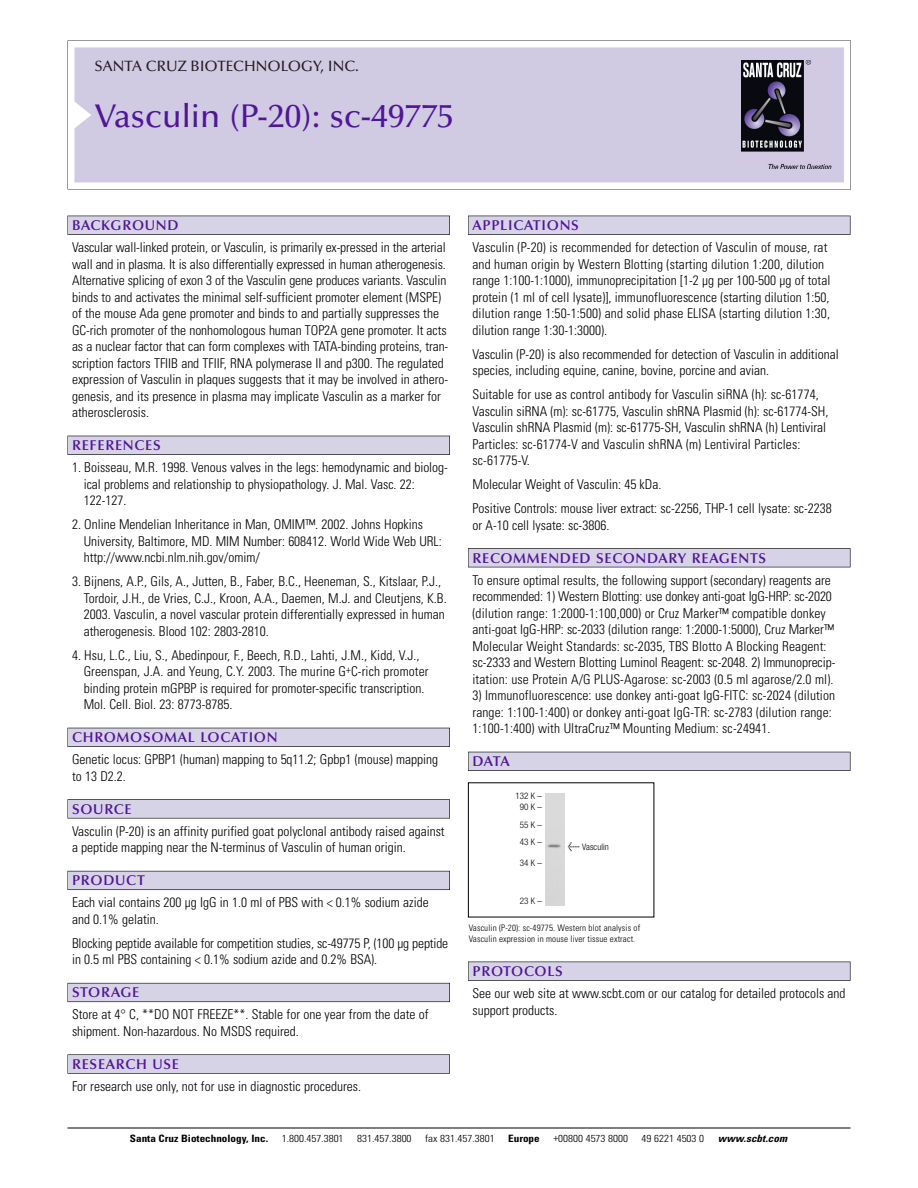
<style>
.page{position:relative;width:918px;height:1188px;background:#fff}
.page>*{position:absolute;margin:0;border:0;box-sizing:border-box;transform-origin:0 0}
.t1{font:500 33px "Optima";color:#511695}
.t2{font:500 15px "Optima";color:#231f20}
.t3{font:600 14.25px "Optima";letter-spacing:.05em;color:#511695}
.t4{font:300 condensed 13.5px/16.5px "Univers";color:#000}
.t5{font:300 condensed 10.2px "Univers";color:#000;scale:1.1 1}
.t6{font:700 condensed 10.2px "Univers";color:#000;scale:1.1 1}
.t7{font:italic 700 condensed 10.2px "Univers";letter-spacing:.005em;color:#000;scale:1.1 1}
.t8{font:300 condensed 9px/10.5px "Univers";letter-spacing:.015em;color:#000}
.t9{font:300 condensed 9px/10.5px "Helvetica Neue";letter-spacing:.005em;color:#000;text-align:center}
.s1{font-family:"Meta Plus";font-weight:400;font-stretch:normal;font-size:10.5px}
</style>
<div class="page">
<svg style="left:68px;top:40px;width:783px;height:149px"></svg>
<div style="left:74px;top:47px;width:770px;height:135px;background:#d1cae3"></div>
<img style="left:741px;top:60px;width:90px;height:108px">
<div style="left:68px;top:216px;width:382px;height:19px;background:#525155"></div>
<div style="left:68px;top:216px;width:381px;height:18px;background:#d7d3e7"></div>
<div style="left:68px;top:436px;width:382px;height:19px;background:#515055"></div>
<div style="left:68px;top:436px;width:381px;height:18px;background:#d7d3e7"></div>
<div style="left:68px;top:728px;width:382px;height:19px;background:#525158"></div>
<div style="left:68px;top:728px;width:381px;height:18px;background:#d7d3e7"></div>
<div style="left:68px;top:799px;width:382px;height:19px;background:#575759"></div>
<div style="left:68px;top:800px;width:381px;height:18px;background:#d7d3e7"></div>
<div style="left:68px;top:871px;width:382px;height:19px;background:#5b5a62"></div>
<div style="left:68px;top:871px;width:381px;height:18px;background:#d7d3e7"></div>
<div style="left:68px;top:983px;width:382px;height:19px;background:#66646e"></div>
<div style="left:68px;top:983px;width:381px;height:18px;background:#d7d3e7"></div>
<div style="left:68px;top:1054px;width:382px;height:20px;background:#616161"></div>
<div style="left:68px;top:1055px;width:381px;height:18px;background:#d7d3e7"></div>
<div style="left:468px;top:216px;width:382px;height:19px;background:#525155"></div>
<div style="left:468px;top:216px;width:382px;height:18px;background:#d7d3e7"></div>
<div style="left:468px;top:548px;width:382px;height:19px;background:#525155"></div>
<div style="left:468px;top:549px;width:382px;height:18px;background:#d7d3e7"></div>
<div style="left:468px;top:752px;width:382px;height:19px;background:#525158"></div>
<div style="left:468px;top:752px;width:382px;height:18px;background:#d7d3e7"></div>
<div style="left:468px;top:962px;width:382px;height:19px;background:#545356"></div>
<div style="left:468px;top:962px;width:382px;height:18px;background:#d7d3e7"></div>
<hr style="left:68px;top:1128px;width:782px;height:1px;background:#000">
<div style="left:545px;top:793px;width:19px;height:113px;background:#d8d8d8"></div>
<p class="t2" style="left:94px;top:61px;width:266px">SANTA CRUZ BIOTECHNOLOGY, INC.</p>
<h1 class="t1" style="left:94px;top:103px;width:361px">Vasculin (P-20): sc-49775</h1>
<p class="t3" style="left:72px;top:219px;width:108px">BACKGROUND</p>
<p class="t4" style="left:72px;top:240px;width:378px">Vascular wall-linked protein, or Vasculin, is primarily ex-pressed in the arterial wall and in plasma. It is also differentially expressed in human atherogenesis.<br>Alternative splicing of exon 3 of the Vasculin gene produces variants. Vasculin binds to and activates the minimal self-sufficient promoter element (MSPE) of the mouse Ada gene promoter and binds to and partially suppresses the GC-rich promoter of the nonhomologous human TOP2A gene promoter. It acts as a nuclear factor that can form complexes with TATA-binding proteins, tran&shy;scription factors TFIIB and TFIIF, RNA polymerase II and p300. The regulated expression of Vasculin in plaques suggests that it may be involved in athero&shy;genesis, and its presence in plasma may implicate Vasculin as a marker for atherosclerosis.</p>
<p class="t3" style="left:72px;top:440px;width:90px">REFERENCES</p>
<p class="t4" style="left:84px;top:460px;width:366px;text-indent:-12px">1. Boisseau, M.R. 1998. Venous valves in the legs: hemodynamic and biolog&shy;ical problems and relationship to physiopathology. J. Mal. Vasc. 22:<br>122-127.</p>
<p class="t4" style="left:84px;top:517px;width:360px;text-indent:-12px">2. Online Mendelian Inheritance in Man, OMIM™. 2002. Johns Hopkins<br>University, Baltimore, MD. MIM Number: 608412. World Wide Web URL: http://www.ncbi.nlm.nih.gov/omim/</p>
<p class="t4" style="left:84px;top:574px;width:365px;text-indent:-12px">3. Bijnens, A.P., Gils, A., Jutten, B., Faber, B.C., Heeneman, S., Kitslaar, P.J., Tordoir, J.H., de Vries, C.J., Kroon, A.A., Daemen, M.J. and Cleutjens, K.B.<br>2003. Vasculin, a novel vascular protein differentially expressed in human atherogenesis. Blood 102: 2803-2810.</p>
<p class="t4" style="left:84px;top:648px;width:346px;text-indent:-12px">4. Hsu, L.C., Liu, S., Abedinpour, F., Beech, R.D., Lahti, J.M., Kidd, V.J., Greenspan, J.A. and Yeung, C.Y. 2003. The murine G<sup>+</sup>C-rich promoter binding protein mGPBP is required for promoter-specific transcription.<br>Mol. Cell. Biol. 23: 8773-8785.</p>
<p class="t3" style="left:72px;top:732px;width:207px">CHROMOSOMAL LOCATION</p>
<p class="t4" style="left:72px;top:752px;width:368px">Genetic locus: GPBP1 (human) mapping to 5q11.2; Gpbp1 (mouse) mapping to 13 D2.2.</p>
<p class="t3" style="left:72px;top:803px;width:61px">SOURCE</p>
<p class="t4" style="left:72px;top:824px;width:374px">Vasculin (P-20) is an affinity purified goat polyclonal antibody raised against a peptide mapping near the N-terminus of Vasculin of human origin.</p>
<p class="t3" style="left:72px;top:875px;width:74px">PRODUCT</p>
<p class="t4" style="left:72px;top:895px;width:358px">Each vial contains 200 µg IgG in 1.0 ml of PBS with &lt; 0.1% sodium azide and 0.1% gelatin.</p>
<p class="t4" style="left:72px;top:936px;width:378px">Blocking peptide available for competition studies, sc-49775 P, (100 µg peptide in 0.5 ml PBS containing &lt; 0.1% sodium azide and 0.2% BSA).</p>
<p class="t3" style="left:72px;top:987px;width:69px">STORAGE</p>
<p class="t4" style="left:72px;top:1007px;width:358px">Store at 4° C, **DO NOT FREEZE**. Stable for one year from the date of shipment. Non-hazardous. No MSDS required.</p>
<p class="t3" style="left:72px;top:1058px;width:109px">RESEARCH USE</p>
<p class="t4" style="left:72px;top:1079px;width:290px">For research use only, not for use in diagnostic procedures.</p>
<p class="t3" style="left:473px;top:219px;width:108px">APPLICATIONS</p>
<p class="t4" style="left:473px;top:240px;width:359px">Vasculin (P-20) is recommended for detection of Vasculin of mouse, rat and human origin by Western Blotting (starting dilution 1:200, dilution range 1:100-1:1000), immunoprecipitation [1-2 µg per 100-500 µg of total protein (1 ml of cell lysate)], immunofluorescence (starting dilution 1:50, dilution range 1:50-1:500) and solid phase ELISA (starting dilution 1:30, dilution range 1:30-1:3000).</p>
<p class="t4" style="left:473px;top:347px;width:368px">Vasculin (P-20) is also recommended for detection of Vasculin in additional species, including equine, canine, bovine, porcine and avian.</p>
<p class="t4" style="left:473px;top:387px;width:357px">Suitable for use as control antibody for Vasculin siRNA (h): sc-61774, Vasculin siRNA (m): sc-61775, Vasculin shRNA Plasmid (h): sc-61774-SH, Vasculin shRNA Plasmid (m): sc-61775-SH, Vasculin shRNA (h) Lentiviral Particles: sc-61774-V and Vasculin shRNA (m) Lentiviral Particles: sc-61775-V.</p>
<p class="t4" style="left:473px;top:473px;width:361px;line-height:24px">Molecular Weight of Vasculin: 45 kDa.<br>Positive Controls: mouse liver extract: sc-2256, THP-1 cell lysate: sc-2238</p>
<p class="t4" style="left:473px;top:518px;width:138px">or A-10 cell lysate: sc-3806.</p>
<p class="t3" style="left:473px;top:552px;width:295px">RECOMMENDED SECONDARY REAGENTS</p>
<p class="t4" style="left:473px;top:573px;width:364px">To ensure optimal results, the following support (secondary) reagents are recommended: 1) Western Blotting: use donkey anti-goat IgG-HRP: sc-2020 (dilution range: 1:2000-1:100,000) or Cruz Marker™ compatible donkey anti-goat IgG-HRP: sc-2033 (dilution range: 1:2000-1:5000), Cruz Marker™ Molecular Weight Standards: sc-2035, TBS Blotto A Blocking Reagent: sc-2333 and Western Blotting Luminol Reagent: sc-2048. 2) Immunoprecip&shy;itation: use Protein A/G PLUS-Agarose: sc-2003 (0.5 ml agarose/2.0 ml).</p>
<p class="t4" style="left:473px;top:688px;width:364px">3) Immunofluorescence: use donkey anti-goat IgG-FITC: sc-2024 (dilution range: 1:100-1:400) or donkey anti-goat IgG-TR: sc-2783 (dilution range:<br>1:100-1:400) with UltraCruz™ Mounting Medium: sc-24941.</p>
<p class="t3" style="left:473px;top:756px;width:39px">DATA</p>
<p class="t9" style="left:515px;top:791px;width:28px">132 K –<br>90K–</p>
<p class="t9" style="left:520px;top:817px;width:24px;line-height:16.6px;text-align:left">55K–<br>43K–</p>
<p class="t9" style="left:520px;top:858px;width:24px">34K–</p>
<p class="t9" style="left:520px;top:897px;width:24px">23K–</p>
<p class="t9" style="left:568px;top:842px;width:42px"><span class="s1">&lt;</span> Vasculin</p>
<p class="t8" style="left:469px;top:924px;width:173px">Vasculin (P-20): sc-49775. Western blot analysis of<br>Vasculin expression in mouse liver tissue extract.</p>
<p class="t3" style="left:473px;top:965px;width:92px">PROTOCOLS</p>
<p class="t4" style="left:473px;top:986px;width:375px">See our web site at www.scbt.com or our catalog for detailed protocols and support products.</p>
<p class="t6" style="left:130px;top:1135px;width:127px">Santa Cruz Biotechnology, Inc.</p>
<p class="t5" style="left:282px;top:1135px;width:58px">1.800.457.3801</p>
<p class="t5" style="left:357px;top:1135px;width:51px">831.457.3800</p>
<p class="t5" style="left:425px;top:1135px;width:65px">fax 831.457.3801</p>
<p class="t6" style="left:508px;top:1135px;width:30px">Europe</p>
<p class="t5" style="left:553px;top:1135px;width:69px">+00800 4573 8000</p>
<p class="t5" style="left:642px;top:1135px;width:58px">49 6221 4503 0</p>
<p class="t7" style="left:718px;top:1135px;width:64px">www.scbt.com</p>
</div>
